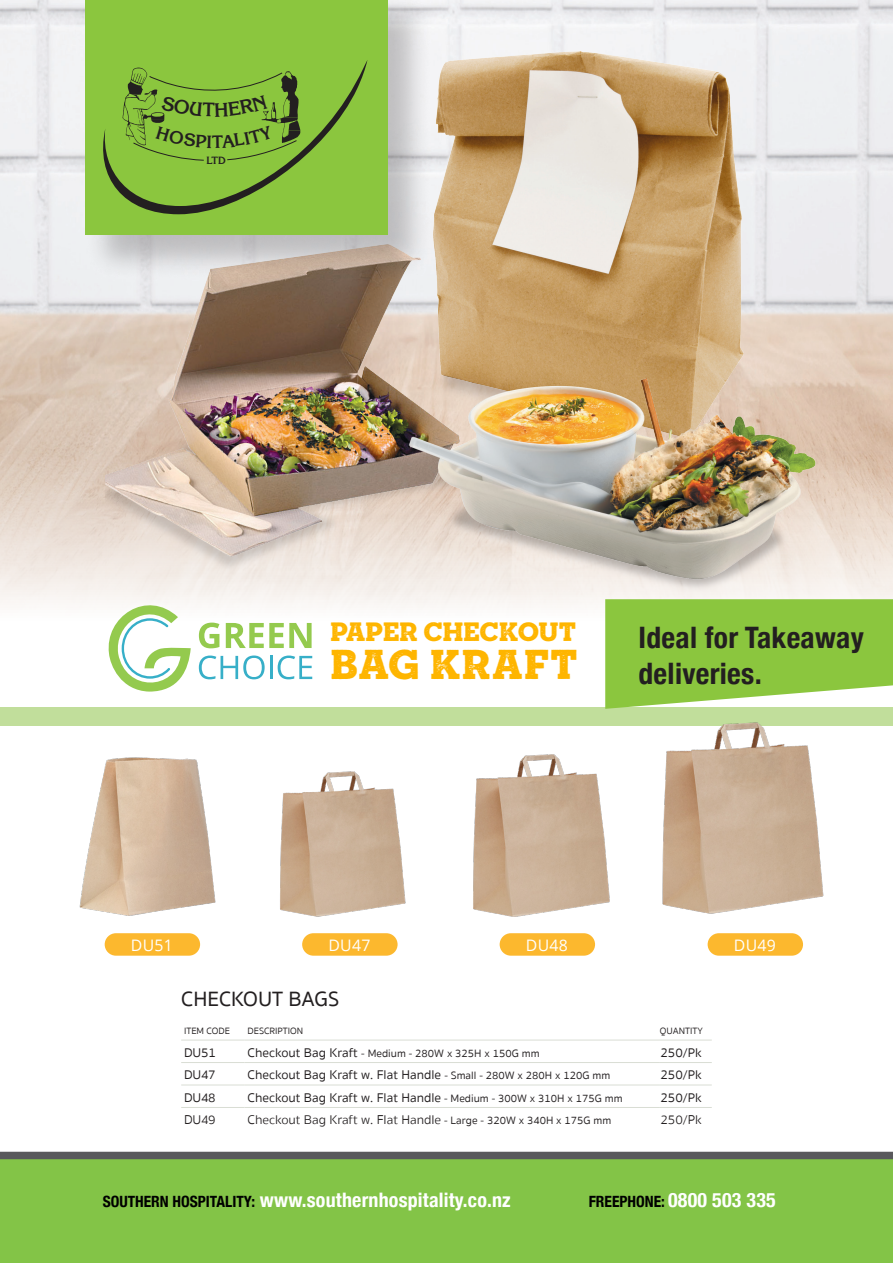
<style>
.page{position:relative;width:893px;height:1263px;background:#fff}
.page>*{position:absolute;margin:0;border:0;box-sizing:border-box;transform-origin:0 0}
.t1{font:39.6px "Sonder Slab Black Rough";letter-spacing:.005em;color:#feb500}
.t2{font:700 condensed 29.55px/35.4px "Helvetica Neue";letter-spacing:.01em;color:#231f20}
.t3{font:25.2px "Sonder Slab Black Rough";letter-spacing:-.02em;color:#feb500}
.t4{font:500 21.3px "Sukhumvit Set";color:#231f20}
.t5{font:700 condensed 19.95px "Helvetica Neue";letter-spacing:.01em;color:#fff}
.t6{font:15.9px "Open Sans";letter-spacing:.02em;color:#fff}
.t7{font:700 condensed 15.6px "Helvetica Neue";color:#000}
.t8{font:12.9px "Sukhumvit Set Text";color:#231f20}
.t9{font:300 12.9px "Sukhumvit Set";color:#231f20}
.t10{font:10.95px "Sukhumvit Set Text";color:#231f20}
.t11{font:700 10.35px "Korinna";color:#231f20}
.t12{font:9.45px "Sukhumvit Set Text";color:#231f20}
.s1{font-size:12.9px}
.s2{font-size:10.95px}
.s3{font-family:"Sukhumvit Set Text";font-weight:400;font-size:10.95px}
.s4{font-size:15.6px;color:#000}
.s5{font-size:19.95px;color:#fff}
</style>
<div class="page">
<img style="left:0;top:0;width:893px;height:608px">
<img style="left:433px;top:51px;width:310px;height:328px">
<div style="left:105px;top:557px;width:304px;height:22px;background:#f1eae4"></div>
<img style="left:105px;top:245px;width:354px;height:312px">
<img style="left:441px;top:580px;width:353px;height:17px">
<img style="left:409px;top:379px;width:407px;height:201px">
<div style="left:0;top:1157px;width:893px;height:106px;background:#83c447"></div>
<div style="left:0;top:1152px;width:893px;height:7px;background:#59595c"></div>
<div style="left:105px;top:933px;width:95px;height:23px;background:#fcb82e;border-radius:11px"></div>
<div style="left:302px;top:933px;width:96px;height:23px;background:#fcb82e;border-radius:11px"></div>
<div style="left:500px;top:933px;width:95px;height:23px;background:#fcb82e;border-radius:11px"></div>
<div style="left:708px;top:933px;width:95px;height:23px;background:#fcb82e;border-radius:11px"></div>
<div style="left:0;top:707px;width:893px;height:19px;background:#c1de9b"></div>
<img style="left:79px;top:757px;width:137px;height:159px">
<img style="left:280px;top:771px;width:126px;height:146px">
<img style="left:473px;top:754px;width:137px;height:163px">
<img style="left:662px;top:722px;width:162px;height:192px">
<svg style="left:605px;top:599px;width:288px;height:110px;background:#96cb51"></svg>
<hr style="left:181px;top:1040px;width:64px;height:1px;background:#d9ddd4">
<hr style="left:245px;top:1040px;width:415px;height:1px;background:#d9ddd4">
<svg style="left:660px;top:1040px;width:52px;height:1px"></svg>
<hr style="left:181px;top:1062px;width:64px;height:1px;background:#d9ddd4">
<hr style="left:245px;top:1062px;width:415px;height:1px;background:#d9ddd4">
<svg style="left:660px;top:1062px;width:52px;height:1px"></svg>
<hr style="left:181px;top:1085px;width:64px;height:1px;background:#d9ddd4">
<hr style="left:245px;top:1085px;width:415px;height:1px;background:#d9ddd4">
<svg style="left:660px;top:1085px;width:52px;height:1px"></svg>
<hr style="left:181px;top:1107px;width:64px;height:1px;background:#d9ddd4">
<hr style="left:245px;top:1107px;width:415px;height:1px;background:#d9ddd4">
<svg style="left:660px;top:1107px;width:52px;height:1px"></svg>
<div style="left:85px;top:0;width:348px;height:280px;background:#231f20;opacity:.25"></div>
<div style="left:85px;top:0;width:302px;height:234px;background:#8bc63e"></div>
<div style="left:97px;top:594px;width:226px;height:109px;background:#fff"></div>
<svg style="left:199px;top:623px;width:20px;height:25px"></svg>
<svg style="left:226px;top:623px;width:86px;height:25px"></svg>
<svg style="left:199px;top:655px;width:66px;height:24px"></svg>
<hr style="left:270px;top:656px;width:2px;height:23px;background:#37afc8">
<svg style="left:278px;top:655px;width:34px;height:24px"></svg>
<svg style="left:107px;top:601px;width:84px;height:91px"></svg>
<svg style="left:103px;top:61px;width:264px;height:153px"></svg>
<p class="t11" style="left:207px;top:154px;width:21px">LTD</p>
<p class="t3" style="left:330px;top:621px;width:248px">PAPER CHECKOUT</p>
<p class="t1" style="left:330px;top:647px;width:250px">BAG KRAFT</p>
<p class="t2" style="left:638px;top:618px;width:227px">Ideal for Takeaway deliveries.</p>
<p class="t6" style="left:131px;top:934px;width:44px">DU51</p>
<p class="t6" style="left:328px;top:934px;width:44px">DU47</p>
<p class="t6" style="left:526px;top:934px;width:44px">DU48</p>
<p class="t6" style="left:734px;top:934px;width:44px">DU49</p>
<p class="t4" style="left:181px;top:984px;width:160px">CHECKOUT BAGS</p>
<p class="t12" style="left:184px;top:1025px;width:47px">ITEM CODE</p>
<p class="t12" style="left:247px;top:1025px;width:57px">DESCRIPTION</p>
<p class="t12" style="left:660px;top:1025px;width:44px">QUANTITY</p>
<p class="t8" style="left:184px;top:1043px;width:33px">DU51</p>
<p class="t10" style="left:247px;top:1045px;width:294px"><span class="s1">Checkout Bag Kraft</span> - Medium - 280W x 325H x 150G mm</p>
<p class="t8" style="left:660px;top:1043px;width:43px">250/Pk</p>
<p class="t8" style="left:184px;top:1066px;width:33px">DU47</p>
<p class="t8" style="left:247px;top:1066px;width:364px">Checkout Bag Kraft w. Flat Handle <span class="s2">- Small - 280W x 280H x 120G mm</span></p>
<p class="t8" style="left:660px;top:1066px;width:43px">250/Pk</p>
<p class="t8" style="left:184px;top:1088px;width:33px">DU48</p>
<p class="t8" style="left:247px;top:1088px;width:377px">Checkout Bag Kraft w. Flat Handle <span class="s2">- Medium - 300W x 310H x 175G mm</span></p>
<p class="t8" style="left:660px;top:1088px;width:43px">250/Pk</p>
<p class="t9" style="left:184px;top:1111px;width:33px">DU49</p>
<p class="t9" style="left:247px;top:1111px;width:365px">Checkout Bag Kraft w. Flat Handle <span class="s3">- Large - 320W x 340H x 175G mm</span></p>
<p class="t9" style="left:660px;top:1111px;width:43px">250/Pk</p>
<p class="t5" style="left:103px;top:1184px;width:410px"><span class="s4">SOUTHERN HOSPITALITY:</span> www.southernhospitality.co.nz</p>
<p class="t7" style="left:589px;top:1189px;width:188px">FREEPHONE: <span class="s5">0800 503 335</span></p>
</div>
